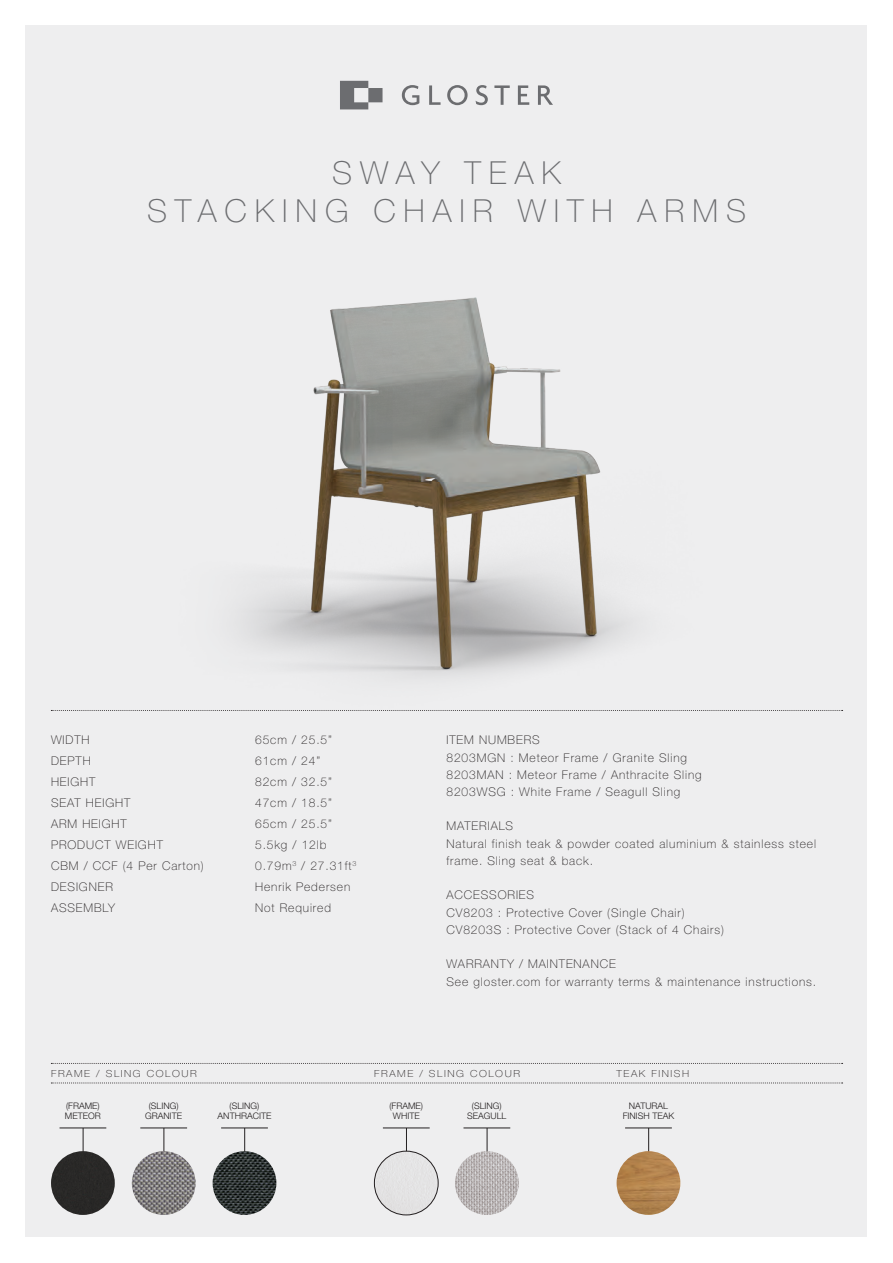
<style>
.page{position:relative;width:893px;height:1263px;background:#fff}
.page>*{position:absolute;margin:0;border:0;box-sizing:border-box;transform-origin:0 0}
.t1{font:100 31.8px "Helvetica Neue LT Pro";letter-spacing:.25em;color:#6c6d70}
.t2{font:100 12px/17.2px "Helvetica Neue LT Pro";letter-spacing:.075em;color:#231f20}
.t3{font:100 9.75px "Helvetica Neue LT Pro";letter-spacing:.15em;color:#231f20;scale:1.08 1}
.t4{font:300 9px/10.8px "Helvetica Neue LT Pro";color:#231f20;text-align:center}
</style>
<div class="page">
<div style="left:26px;top:26px;width:841px;height:1211px;background:#eeeeef"></div>
<svg style="left:51px;top:1083px;width:792px;height:1px"></svg>
<svg style="left:51px;top:1063px;width:792px;height:1px"></svg>
<svg style="left:340px;top:81px;width:213px;height:28px"></svg>
<img style="left:238px;top:298px;width:395px;height:379px">
<svg style="left:51px;top:710px;width:792px;height:1px"></svg>
<hr style="left:463px;top:1128px;width:47px;height:1px;background:#231f20">
<svg style="left:487px;top:1128px;width:1px;height:23px"></svg>
<img style="left:455px;top:1151px;width:64px;height:64px;border-radius:32px">
<hr style="left:383px;top:1128px;width:47px;height:1px;background:#231f20">
<svg style="left:406px;top:1129px;width:1px;height:22px"></svg>
<div style="left:374px;top:1151px;width:64px;height:64px;background:#e3e3e3;border-radius:32px"></div>
<div style="left:374px;top:1151px;width:64px;height:64px;border:1px solid #231f20;border-radius:50%"></div>
<hr style="left:60px;top:1128px;width:46px;height:1px;background:#231f20">
<svg style="left:83px;top:1128px;width:1px;height:23px"></svg>
<div style="left:51px;top:1151px;width:64px;height:64px;background:#292827;border-radius:32px"></div>
<hr style="left:140px;top:1128px;width:47px;height:1px;background:#231f20">
<svg style="left:164px;top:1128px;width:1px;height:23px"></svg>
<img style="left:132px;top:1151px;width:64px;height:64px;border-radius:32px">
<hr style="left:221px;top:1128px;width:47px;height:1px;background:#231f20">
<svg style="left:244px;top:1128px;width:1px;height:23px"></svg>
<img style="left:213px;top:1151px;width:63px;height:64px;border-radius:32px">
<hr style="left:625px;top:1128px;width:47px;height:1px;background:#231f20">
<svg style="left:648px;top:1128px;width:1px;height:23px"></svg>
<img style="left:617px;top:1151px;width:63px;height:64px;border-radius:32px">
<p class="t1" style="left:332px;top:154px;width:230px">SWAY TEAK</p>
<p class="t1" style="left:147px;top:192px;width:600px">STACKING CHAIR WITH ARMS</p>
<p class="t2" style="left:51px;top:731px;width:40px">WIDTH</p>
<p class="t2" style="left:51px;top:752px;width:41px">DEPTH</p>
<p class="t2" style="left:51px;top:773px;width:46px">HEIGHT</p>
<p class="t2" style="left:51px;top:794px;width:81px">SEAT HEIGHT</p>
<p class="t2" style="left:51px;top:815px;width:77px">ARM HEIGHT</p>
<p class="t2" style="left:51px;top:836px;width:113px">PRODUCT WEIGHT</p>
<p class="t2" style="left:51px;top:857px;width:154px">CBM / CCF (4 Per Carton)</p>
<p class="t2" style="left:51px;top:878px;width:63px">DESIGNER</p>
<p class="t2" style="left:51px;top:899px;width:66px">ASSEMBLY</p>
<p class="t2" style="left:255px;top:731px;width:78px">65cm / 25.5”</p>
<p class="t2" style="left:255px;top:752px;width:67px">61cm / 24”</p>
<p class="t2" style="left:255px;top:773px;width:78px">82cm / 32.5”</p>
<p class="t2" style="left:255px;top:794px;width:78px">47cm / 18.5”</p>
<p class="t2" style="left:255px;top:815px;width:78px">65cm / 25.5”</p>
<p class="t2" style="left:255px;top:836px;width:73px">5.5kg / 12lb</p>
<p class="t2" style="left:255px;top:857px;width:103px">0.79m<sup>3</sup> / 27.31ft<sup>3</sup></p>
<p class="t2" style="left:255px;top:878px;width:97px">Henrik Pedersen</p>
<p class="t2" style="left:255px;top:899px;width:77px">Not Required</p>
<p class="t2" style="left:446px;top:731px;width:95px">ITEM NUMBERS</p>
<p class="t2" style="left:446px;top:748px;width:242px">8203MGN : Meteor Frame / Granite Sling</p>
<p class="t2" style="left:446px;top:766px;width:257px">8203MAN : Meteor Frame / Anthracite Sling</p>
<p class="t2" style="left:446px;top:783px;width:235px">8203WSG : White Frame / Seagull Sling</p>
<p class="t2" style="left:446px;top:817px;width:68px">MATERIALS</p>
<p class="t2" style="left:446px;top:835px;width:371px">Natural finish teak &amp; powder coated aluminium &amp; stainless steel frame. Sling seat &amp; back.</p>
<p class="t2" style="left:446px;top:886px;width:89px">ACCESSORIES</p>
<p class="t2" style="left:446px;top:904px;width:240px">CV8203 : Protective Cover (Single Chair)</p>
<p class="t2" style="left:446px;top:921px;width:279px">CV8203S : Protective Cover (Stack of 4 Chairs)</p>
<p class="t2" style="left:446px;top:955px;width:171px">WARRANTY / MAINTENANCE</p>
<p class="t2" style="left:446px;top:973px;width:371px">See gloster.com for warranty terms &amp; maintenance instructions.</p>
<p class="t3" style="left:51px;top:1067px;width:136px">FRAME / SLING COLOUR</p>
<p class="t4" style="left:65px;top:1100px;width:37px;text-align:left">(FRAME)<br>METEOR</p>
<p class="t4" style="left:149px;top:1100px;width:31px">(SLING)</p>
<p class="t3" style="left:374px;top:1067px;width:136px">FRAME / SLING COLOUR</p>
<p class="t4" style="left:472px;top:1100px;width:31px">(SLING)</p>
<p class="t4" style="left:467px;top:1111px;width:41px">SEAGULL</p>
<p class="t3" style="left:617px;top:1067px;width:69px">TEAK FINISH</p>
<p class="t4" style="left:145px;top:1111px;width:39px">GRANITE</p>
<p class="t4" style="left:218px;top:1100px;width:55px">(SLING)<br>ANTHRACITE</p>
<p class="t4" style="left:623px;top:1100px;width:53px">NATURAL<br>FINISH TEAK</p>
<p class="t4" style="left:389px;top:1100px;width:35px">(FRAME)</p>
<p class="t4" style="left:393px;top:1111px;width:28px">WHITE</p>
</div>
